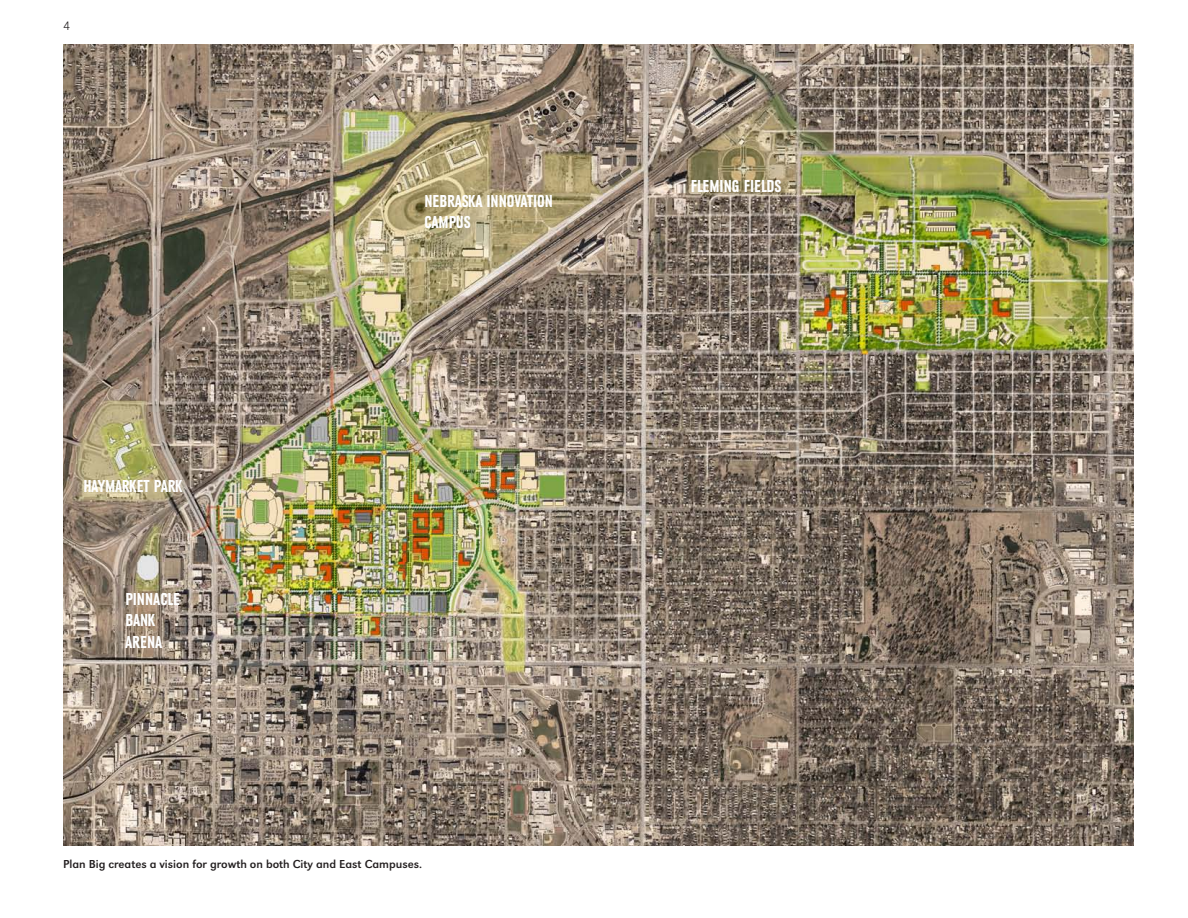
<style>
.page{position:relative;width:1188px;height:918px;background:#fff}
.page>*{position:absolute;margin:0;border:0;box-sizing:border-box;transform-origin:0 0}
.t1{font:18px/21.6px "URW Grotesk T Bol Con";color:#fff}
.t2{font:12px "URW Grotesk T";color:#231f20}
.t3{font:300 12px "Akzidenz Grotesk BQ";color:#231f20}
</style>
<div class="page">
<img style="left:63px;top:45px;width:1071px;height:801px">
<img style="left:832px;top:419px;width:61px;height:45px">
<p class="t3" style="left:63px;top:19px;width:8px">4</p>
<p class="t1" style="left:83px;top:475px;width:101px">HAYMARKET PARK</p>
<p class="t1" style="left:126px;top:588px;width:56px">PINNACLE<br>BANK<br>ARENA</p>
<p class="t1" style="left:424px;top:190px;width:130px">NEBRASKA INNOVATION<br>CAMPUS</p>
<p class="t2" style="left:63px;top:857px;width:361px">Plan Big creates a vision for growth on both City and East Campuses.</p>
<p class="t1" style="left:691px;top:175px;width:92px">FLEMING FIELDS</p>
</div>
